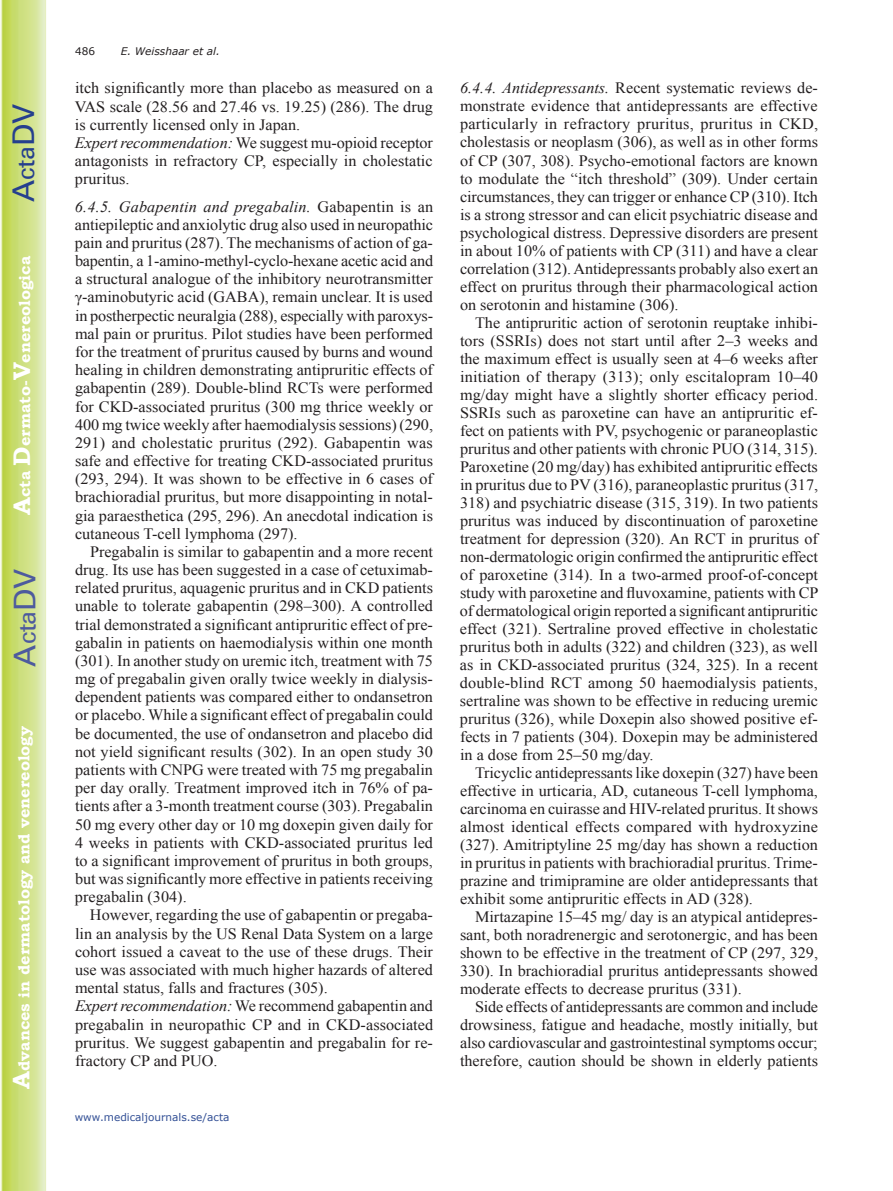
<style>
.page{position:relative;width:893px;height:1191px;background:#fff}
.page>*{position:absolute;margin:0;border:0;box-sizing:border-box;transform-origin:0 0}
.t1{font:30px "Univers";color:#4d5a9e}
.t2{font:30px "Univers";color:#253f8e}
.t3{font:15.75px/18.1px "Times New Roman";color:#231f20;text-align:justify}
.t4{font:700 15.75px "Bookman Old Style";color:#fff}
.t5{font:10.5px "Verdana";color:#324f95}
.t6{font:italic 10.5px "Verdana";color:#231f20}
.t7{font:10.5px "Verdana";color:#231f20}
.s1{font-size:24px}
.s2{font-style:italic}
</style>
<div class="page">
<svg style="left:1px;top:0;width:45px;height:1191px;background:#cfe084"></svg>
<h1 class="t2" style="left:6px;top:202px;width:100px;rotate:-90deg">A<span class="s1">cta</span>DV</h1>
<p class="t4" style="left:15px;top:515px;width:260px;rotate:-90deg"><span class="s1">A</span>cta <span class="s1">D</span>ermato-<span class="s1">V</span>enereologica</p>
<h1 class="t1" style="left:7px;top:666px;width:100px;rotate:-90deg">A<span class="s1">cta</span>DV</h1>
<p class="t4" style="left:15px;top:1088px;width:364px;rotate:-90deg"><span class="s1">A</span>dvances in dermatology and venereology</p>
<p class="t7" style="left:75px;top:44px;width:22px">486</p>
<p class="t6" style="left:121px;top:44px;width:101px">E. Weisshaar et al.</p>
<p class="t3" style="left:75px;top:79px;width:359px;text-align:left">itch significantly more than placebo as measured on a VAS scale (28.56 and 27.46 vs. 19.25) (286). The drug is currently licensed only in Japan.<br><span class="s2">Expert recommendation:</span> We suggest mu-opioid receptor antagonists in refractory CP, especially in cholestatic pruritus.</p>
<p class="t3" style="left:75px;top:197px;width:360px"><span class="s2">6.4.5. Gabapentin and pregabalin.</span> Gabapentin is an antiepileptic and anxiolytic drug also used in neuropathic pain and pruritus (287). The mechanisms of action of ga&shy;bapentin, a 1-amino-methyl-cyclo-hexane acetic acid and a structural analogue of the inhibitory neurotransmitter γ-aminobutyric acid (GABA), remain unclear. It is used in postherpectic neuralgia (288), especially with paroxys&shy;mal pain or pruritus. Pilot studies have been performed for the treatment of pruritus caused by burns and wound healing in children demonstrating antipruritic effects of gabapentin (289). Double-blind RCTs were performed for CKD-associated pruritus (300 mg thrice weekly or 400 mg twice weekly after haemodialysis sessions) (290, 291) and cholestatic pruritus (292). Gabapentin was safe and effective for treating CKD-associated pruritus (293, 294). It was shown to be effective in 6 cases of brachioradial pruritus, but more disappointing in notal&shy;gia paraesthetica (295, 296). An anecdotal indication is cutaneous T-cell lymphoma (297).</p>
<p class="t3" style="left:75px;top:542px;width:360px;text-indent:15px">Pregabalin is similar to gabapentin and a more recent drug. Its use has been suggested in a case of cetuximab&shy;related pruritus, aquagenic pruritus and in CKD patients unable to tolerate gabapentin (298–300). A controlled trial demonstrated a significant antipruritic effect of pre&shy;gabalin in patients on haemodialysis within one month (301). In another study on uremic itch, treatment with 75 mg of pregabalin given orally twice weekly in dialysis&shy;dependent patients was compared either to ondansetron or placebo. While a significant effect of pregabalin could be documented, the use of ondansetron and placebo did not yield significant results (302). In an open study 30 patients with CNPG were treated with 75 mg pregabalin per day orally. Treatment improved itch in 76% of pa&shy;tients after a 3-month treatment course (303). Pregabalin 50 mg every other day or 10 mg doxepin given daily for 4 weeks in patients with CKD-associated pruritus led to a significant improvement of pruritus in both groups, but was significantly more effective in patients receiving pregabalin (304).</p>
<p class="t3" style="left:75px;top:906px;width:360px;text-align:left;text-indent:15px">However, regarding the use of gabapentin or pregaba&shy;lin an analysis by the US Renal Data System on a large cohort issued a caveat to the use of these drugs. Their use was associated with much higher hazards of altered mental status, falls and fractures (305).<br><span class="s2">Expert recommendation:</span> We recommend gabapentin and pregabalin in neuropathic CP and in CKD-associated pruritus. We suggest gabapentin and pregabalin for re&shy;fractory CP and PUO.</p>
<p class="t5" style="left:75px;top:1110px;width:156px">www.medicaljournals.se/acta</p>
<p class="t3" style="left:460px;top:79px;width:360px"><span class="s2">6.4.4. Antidepressants.</span> Recent systematic reviews de&shy;monstrate evidence that antidepressants are effective particularly in refractory pruritus, pruritus in CKD, cholestasis or neoplasm (306), as well as in other forms of CP (307, 308). Psycho-emotional factors are known to modulate the “itch threshold” (309). Under certain circumstances, they can trigger or enhance CP (310). Itch is a strong stressor and can elicit psychiatric disease and psychological distress. Depressive disorders are present in about 10% of patients with CP (311) and have a clear correlation (312). Antidepressants probably also exert an effect on pruritus through their pharmacological action on serotonin and histamine (306).</p>
<p class="t3" style="left:460px;top:313px;width:360px;text-indent:15px">The antipruritic action of serotonin reuptake inhibi&shy;tors (SSRIs) does not start until after 2–3 weeks and the maximum effect is usually seen at 4–6 weeks after initiation of therapy (313); only escitalopram 10–40 mg/day might have a slightly shorter efficacy period.<br>SSRIs such as paroxetine can have an antipruritic ef&shy;fect on patients with PV, psychogenic or paraneoplastic pruritus and other patients with chronic PUO (314, 315).<br>Paroxetine (20 mg/day) has exhibited antipruritic effects in pruritus due to PV (316), paraneoplastic pruritus (317, 318) and psychiatric disease (315, 319). In two patients pruritus was induced by discontinuation of paroxetine treatment for depression (320). An RCT in pruritus of non-dermatologic origin confirmed the antipruritic effect of paroxetine (314). In a two-armed proof-of-concept study with paroxetine and fluvoxamine, patients with CP of dermatological origin reported a significant antipruritic effect (321). Sertraline proved effective in cholestatic pruritus both in adults (322) and children (323), as well as in CKD-associated pruritus (324, 325). In a recent double-blind RCT among 50 haemodialysis patients, sertraline was shown to be effective in reducing uremic pruritus (326), while Doxepin also showed positive ef&shy;fects in 7 patients (304). Doxepin may be administered in a dose from 25–50 mg/day.</p>
<p class="t3" style="left:460px;top:763px;width:360px;text-indent:15px">Tricyclic antidepressants like doxepin (327) have been effective in urticaria, AD, cutaneous T-cell lymphoma, carcinoma en cuirasse and HIV-related pruritus. It shows almost identical effects compared with hydroxyzine (327). Amitriptyline 25 mg/day has shown a reduction in pruritus in patients with brachioradial pruritus. Trime&shy;prazine and trimipramine are older antidepressants that exhibit some antipruritic effects in AD (328).</p>
<p class="t3" style="left:460px;top:907px;width:360px;text-indent:15px">Mirtazapine 15–45 mg/ day is an atypical antidepres&shy;sant, both noradrenergic and serotonergic, and has been shown to be effective in the treatment of CP (297, 329, 330). In brachioradial pruritus antidepressants showed moderate effects to decrease pruritus (331).</p>
<p class="t3" style="left:460px;top:997px;width:360px;text-indent:15px">Side effects of antidepressants are common and include drowsiness, fatigue and headache, mostly initially, but also cardiovascular and gastrointestinal symptoms occur; therefore, caution should be shown in elderly patients</p>
</div>
